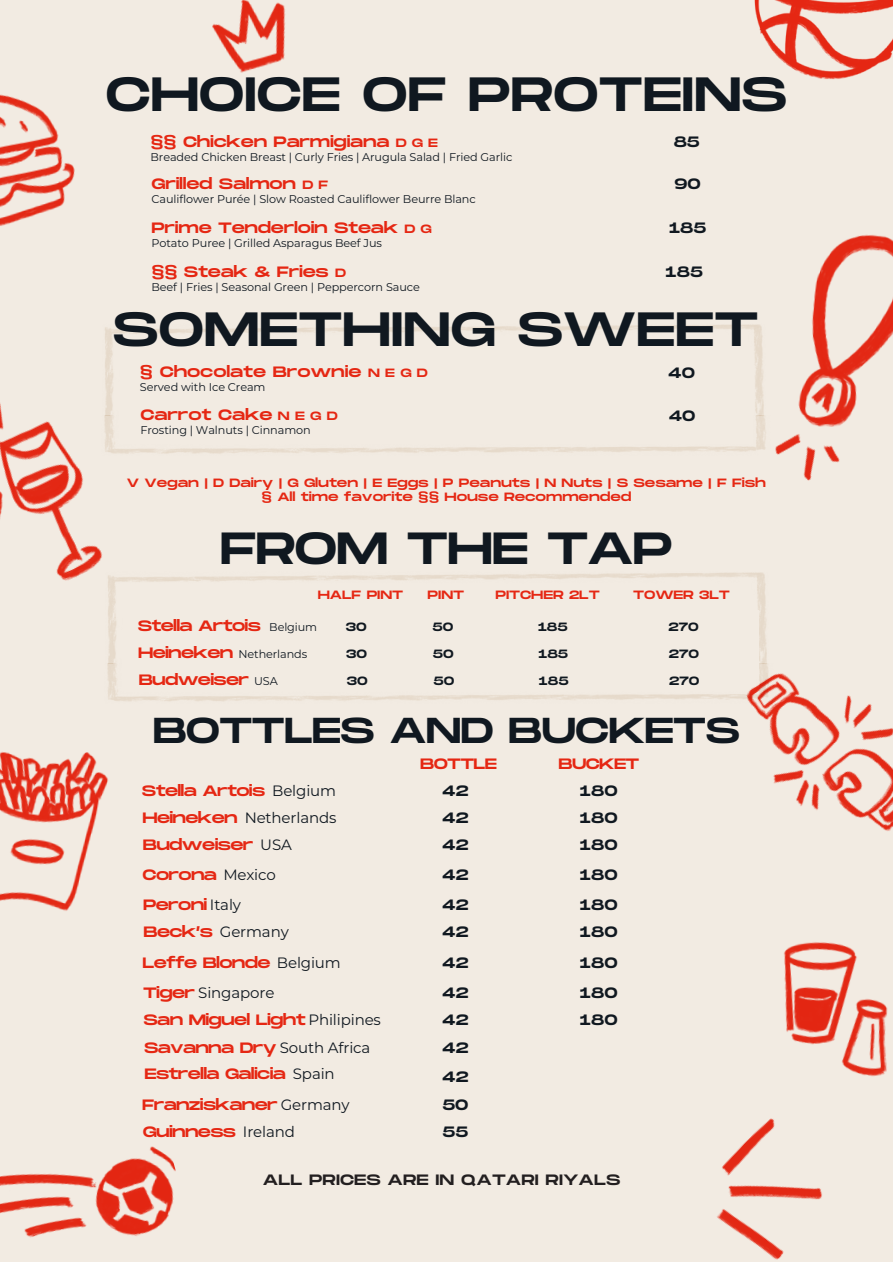
<style>
.page{position:relative;width:893px;height:1263px;background:#fff}
.page>*{position:absolute;margin:0;border:0;box-sizing:border-box;transform-origin:0 0}
.t1{font:48px "Monument Extended";letter-spacing:-.01em;color:#101820}
.t2{font:45px "Monument Extended";letter-spacing:-.03em;color:#101820}
.t3{font:36px "Monument Extended";letter-spacing:-.03em;color:#101820}
.t4{font:15px/30.2px "Monument Extended";letter-spacing:-.045em;color:#e52713}
.t5{font:15px "Monument Extended";letter-spacing:-.02em;color:#e52713}
.t6{font:15px/26.8px "Monument Extended";color:#101820;text-align:justify}
.t7{font:15px "Montserrat";letter-spacing:-.01em;color:#101820}
.t8{font:15px "Monument Extended";letter-spacing:-.01em;color:#e52713}
.t9{font:15px "Monument Extended";color:#231f20}
.t10{font:12px/14.4px "Monument Extended";letter-spacing:-.01em;color:#e52713;text-align:center}
.t11{font:12px "Monument Extended";color:#101820}
.t12{font:11.25px "Montserrat";letter-spacing:-.005em;color:#101820}
.s1{font-size:12px}
.s2{font-family:"Montserrat";font-size:11.25px;color:#101820}
.s3{font-family:"Monument Extended";font-size:15px;color:#e52713}
.s4{font-family:"Montserrat";color:#101820}
.s5{font-family:"Monument Extended";color:#e52713}
</style>
<div class="page">
<div style="left:0;top:0;width:893px;height:1262px;background:#f2ebe2"></div>
<img style="left:754px;top:0;width:139px;height:80px">
<img style="left:773px;top:695px;width:108px;height:132px">
<img style="left:0;top:752px;width:108px;height:159px">
<img style="left:0;top:421px;width:103px;height:160px">
<img style="left:0;top:454px;width:25px;height:127px">
<img style="left:0;top:94px;width:75px;height:132px">
<img style="left:0;top:403px;width:11px;height:44px">
<img style="left:814px;top:448px;width:26px;height:15px">
<img style="left:798px;top:234px;width:95px;height:214px">
<img style="left:784px;top:942px;width:97px;height:135px">
<img style="left:0;top:1173px;width:91px;height:65px">
<img style="left:91px;top:1146px;width:85px;height:90px">
<img style="left:717px;top:1118px;width:105px;height:142px">
<img style="left:212px;top:0;width:74px;height:73px">
<img style="left:79px;top:415px;width:735px;height:111px">
<img style="left:107px;top:663px;width:711px;height:84px">
<img style="left:105px;top:324px;width:659px;height:91px">
<img style="left:83px;top:560px;width:684px;height:103px">
<div style="left:133px;top:610px;width:625px;height:68px;background:#f2ebe2"></div>
<img style="left:881px;top:728px;width:12px;height:347px">
<h1 class="t1" style="left:105px;top:59px;width:684px">CHOICE OF PROTEINS</h1>
<h3 class="t5" style="left:151px;top:131px;width:289px">§§ Chicken Parmigiana <span class="s1">D G E</span></h3>
<p class="t12" style="left:151px;top:149px;width:363px">Breaded Chicken Breast | Curly Fries | Arugula Salad | Fried Garlic</p>
<h3 class="t6" style="left:674px;top:128px;width:28px">85</h3>
<h3 class="t5" style="left:151px;top:173px;width:178px">Grilled Salmon <span class="s1">D F</span></h3>
<p class="t12" style="left:151px;top:191px;width:326px">Cauliflower Purée | Slow Roasted Cauliflower Beurre Blanc</p>
<h3 class="t6" style="left:675px;top:170px;width:28px">90</h3>
<h3 class="t5" style="left:151px;top:217px;width:282px">Prime Tenderloin Steak <span class="s1">D G</span></h3>
<p class="t12" style="left:151px;top:235px;width:232px">Potato Puree | Grilled Asparagus Beef Jus</p>
<h3 class="t6" style="left:669px;top:214px;width:39px">185</h3>
<h3 class="t5" style="left:151px;top:261px;width:196px">§§ Steak &amp; Fries <span class="s1">D</span></h3>
<p class="t12" style="left:151px;top:279px;width:270px">Beef | Fries | Seasonal Green | Peppercorn Sauce</p>
<h3 class="t6" style="left:666px;top:258px;width:39px">185</h3>
<h1 class="t1" style="left:113px;top:294px;width:648px">SOMETHING SWEET</h1>
<h3 class="t8" style="left:140px;top:361px;width:290px">§ Chocolate Brownie <span class="s1">N E G D</span></h3>
<h3 class="t6" style="left:668px;top:359px;width:28px">40</h3>
<p class="t12" style="left:140px;top:379px;width:127px">Served with Ice Cream</p>
<h3 class="t8" style="left:140px;top:404px;width:199px">Carrot Cake <span class="s1">N E G D</span></h3>
<h3 class="t6" style="left:669px;top:402px;width:28px">40</h3>
<p class="t12" style="left:140px;top:422px;width:172px">Frosting | Walnuts | Cinnamon</p>
<p class="t10" style="left:127px;top:475px;width:641px">V Vegan | D Dairy | G Gluten | E Eggs | P Peanuts | N Nuts | S Sesame | F Fish § All time favorite §§ House Recommended</p>
<h2 class="t2" style="left:220px;top:515px;width:455px">FROM THE TAP</h2>
<p class="t10" style="left:318px;top:587px;width:87px">HALF PINT</p>
<p class="t10" style="left:428px;top:587px;width:38px">PINT</p>
<p class="t10" style="left:495px;top:587px;width:106px">PITCHER 2LT</p>
<p class="t10" style="left:633px;top:587px;width:98px">TOWER 3LT</p>
<h3 class="t4" style="left:138px;top:610px;width:181px">Stella Artois <span class="s2">Belgium</span></h3>
<p class="t12" style="left:138px;top:646px;width:171px"><span class="s3">Heineken</span> Netherlands</p>
<h3 class="t4" style="left:139px;top:664px;width:141px">Budweiser <span class="s2">USA</span></h3>
<p class="t11" style="left:346px;top:618px;width:22px">30</p>
<p class="t11" style="left:433px;top:618px;width:22px">50</p>
<p class="t11" style="left:538px;top:618px;width:31px">185</p>
<p class="t11" style="left:668px;top:618px;width:32px">270</p>
<p class="t11" style="left:346px;top:645px;width:22px">30</p>
<p class="t11" style="left:433px;top:645px;width:22px">50</p>
<p class="t11" style="left:538px;top:645px;width:31px">185</p>
<p class="t11" style="left:669px;top:645px;width:32px">270</p>
<p class="t11" style="left:347px;top:672px;width:22px">30</p>
<p class="t11" style="left:433px;top:672px;width:22px">50</p>
<p class="t11" style="left:539px;top:672px;width:31px">185</p>
<p class="t11" style="left:669px;top:672px;width:32px">270</p>
<h3 class="t3" style="left:153px;top:704px;width:589px">BOTTLES AND BUCKETS</h3>
<h3 class="t4" style="left:142px;top:775px;width:196px">Stella Artois <span class="s4">Belgium</span></h3>
<h3 class="t7" style="left:142px;top:808px;width:195px"><span class="s5">Heineken</span> Netherlands</h3>
<h3 class="t4" style="left:143px;top:829px;width:151px">Budweiser <span class="s4">USA<br></span>Corona <span class="s4">Mexico<br></span>Peroni <span class="s4">Italy</span></h3>
<h3 class="t7" style="left:144px;top:921px;width:147px"><span class="s5">Beck’s</span> Germany</h3>
<h3 class="t4" style="left:143px;top:947px;width:200px">Leffe Blonde <span class="s4">Belgium</span></h3>
<h3 class="t7" style="left:143px;top:982px;width:133px"><span class="s5">Tiger</span> Singapore</h3>
<h3 class="t4" style="left:144px;top:1004px;width:239px">San Miguel Light <span class="s4">Philipines</span></h3>
<h3 class="t7" style="left:144px;top:1037px;width:228px"><span class="s5">Savanna Dry</span> South Africa</h3>
<h3 class="t4" style="left:142px;top:1059px;width:209px">Estrella Galicia <span class="s4">Spain<br></span>Franziskaner <span class="s4">Germany</span></h3>
<h3 class="t4" style="left:143px;top:1116px;width:154px">Guinness <span class="s4">Ireland</span></h3>
<h3 class="t4" style="left:420px;top:748px;width:78px">BOTTLE</h3>
<h3 class="t4" style="left:559px;top:748px;width:82px">BUCKET</h3>
<h3 class="t6" style="left:442px;top:777px;width:28px">42<br>42<br>42</h3>
<h3 class="t6" style="left:442px;top:860px;width:28px;line-height:29.8px">42<br>42</h3>
<h3 class="t6" style="left:442px;top:916px;width:28px;line-height:30.3px">42<br>42<br>42</h3>
<h3 class="t6" style="left:442px;top:1006px;width:28px;line-height:27.3px">42<br>42</h3>
<h3 class="t6" style="left:442px;top:1063px;width:28px;line-height:27.3px">42<br>50<br>55</h3>
<h3 class="t6" style="left:580px;top:777px;width:39px">180<br>180<br>180</h3>
<h3 class="t6" style="left:580px;top:860px;width:39px;line-height:29.8px">180<br>180</h3>
<h3 class="t6" style="left:580px;top:916px;width:39px;line-height:30.3px">180<br>180<br>180</h3>
<h3 class="t6" style="left:580px;top:1006px;width:39px">180</h3>
<h3 class="t9" style="left:263px;top:1169px;width:359px">ALL PRICES ARE IN QATARI RIYALS</h3>
</div>
